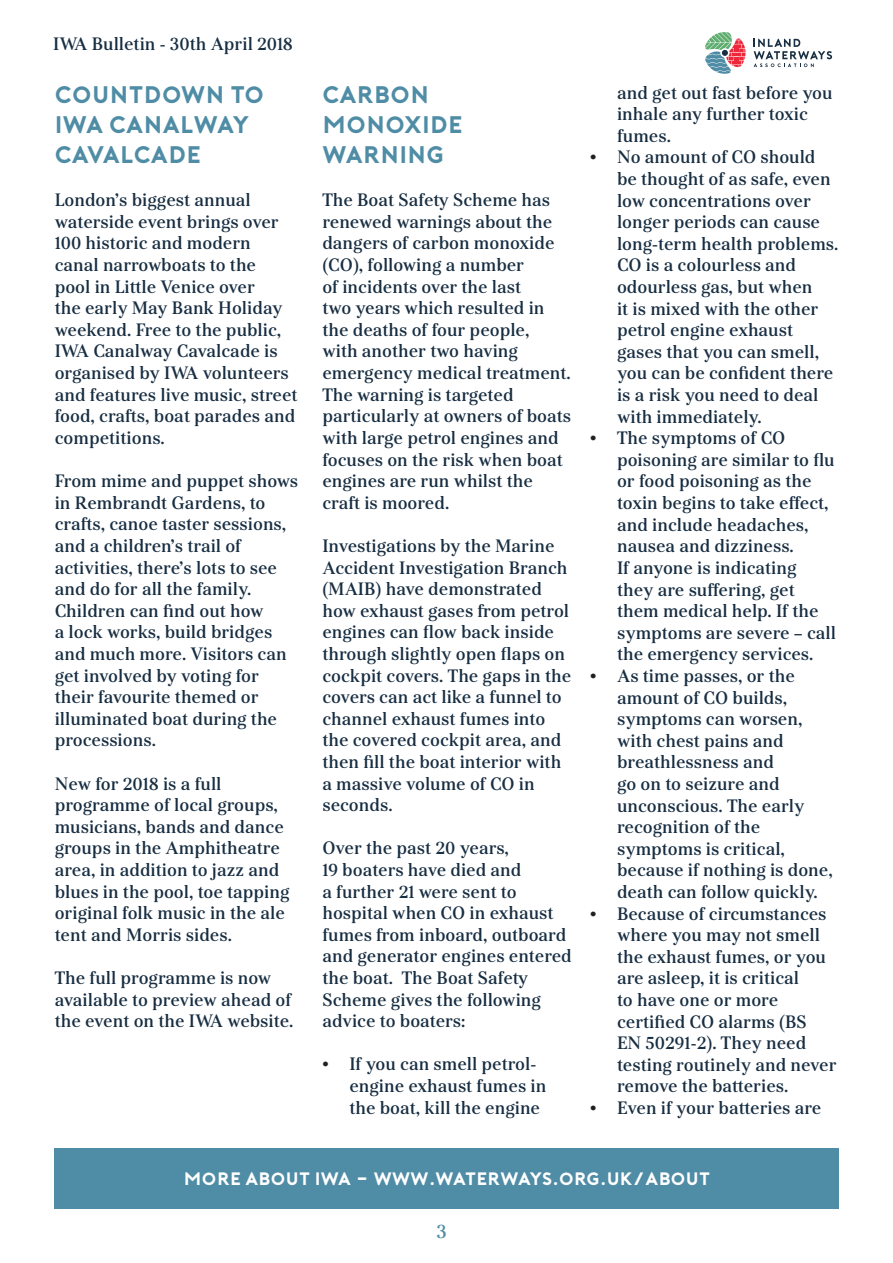
<style>
.page{position:relative;width:893px;height:1263px;background:#fff}
.page>*{position:absolute;margin:0;border:0;box-sizing:border-box;transform-origin:0 0}
.t1{font:700 24px/30px "Porter";color:#4f8ca5}
.t2{font:500 19.5px "Kostic Serif";color:#4f8ca5}
.t3{font:500 18px/21.6px "Kostic Serif";color:#182e42}
.t4{font:700 18px "Porter";color:#fff}
.s1{font-family:"Times";font-weight:400;color:#231f20}
</style>
<div class="page">
<div style="left:54px;top:1148px;width:785px;height:61px;background:#4f8ca5"></div>
<svg style="left:705px;top:32px;width:40px;height:42px"></svg>
<svg style="left:754px;top:39px;width:78px;height:28px"></svg>
<p class="t3" style="left:53px;top:33px;width:241px">IWA Bulletin - 30th April 2018</p>
<p class="t1" style="left:55px;top:80px;width:211px">COUNTDOWN TO<br>IWA CANALWAY<br>CAVALCADE</p>
<p class="t3" style="left:55px;top:189px;width:244px">London’s biggest annual waterside event brings over<br>100 historic and modern canal narrowboats to the<br>pool in Little Venice over<br>the early May Bank Holiday weekend. Free to the public,<br>IWA Canalway Cavalcade is organised by IWA volunteers and features live music, street food, crafts, boat parades and competitions.</p>
<p class="t3" style="left:55px;top:470px;width:245px">From mime and puppet shows in Rembrandt Gardens, to crafts, canoe taster sessions, and a children’s trail of activities, there’s lots to see and do for all the family.<br>Children can find out how<br>a lock works, build bridges and much more. Visitors can get involved by voting for their favourite themed or illuminated boat during the processions.</p>
<p class="t3" style="left:55px;top:773px;width:236px">New for 2018 is a full programme of local groups, musicians, bands and dance groups in the Amphitheatre area, in addition to jazz and blues in the pool, toe tapping original folk music in the ale tent and Morris sides.</p>
<p class="t3" style="left:55px;top:967px;width:240px">The full programme is now available to preview ahead of the event on the IWA website.</p>
<p class="t1" style="left:322px;top:80px;width:142px">CARBON<br>MONOXIDE<br>WARNING</p>
<p class="t3" style="left:322px;top:189px;width:250px">The Boat Safety Scheme has renewed warnings about the dangers of carbon monoxide (CO), following a number<br>of incidents over the last<br>two years which resulted in the deaths of four people,<br>with another two having emergency medical treatment.<br>The warning is targeted particularly at owners of boats with large petrol engines and focuses on the risk when boat engines are run whilst the craft is moored.</p>
<p class="t3" style="left:322px;top:535px;width:250px">Investigations by the Marine<br>Accident Investigation Branch (MAIB) have demonstrated how exhaust gases from petrol engines can flow back inside through slightly open flaps on cockpit covers. The gaps in the covers can act like a funnel to channel exhaust fumes into the covered cockpit area, and then fill the boat interior with a massive volume of CO in seconds.</p>
<p class="t3" style="left:322px;top:837px;width:251px">Over the past 20 years,<br>19 boaters have died and<br>a further 21 were sent to hospital when CO in exhaust fumes from inboard, outboard and generator engines entered the boat. The Boat Safety<br>Scheme gives the following advice to boaters:</p>
<p class="t3" style="left:349px;top:1053px;width:198px;text-indent:-27px"><span class="s1">•</span> If you can smell petrol&shy;engine exhaust fumes in the boat, kill the engine</p>
<p class="t3" style="left:617px;top:82px;width:217px">and get out fast before you inhale any further toxic fumes.</p>
<p class="t3" style="left:617px;top:147px;width:223px;text-indent:-27px"><span class="s1">•</span> No amount of CO should be thought of as safe, even low concentrations over longer periods can cause long-term health problems.<br>CO is a colourless and odourless gas, but when<br>it is mixed with the other petrol engine exhaust gases that you can smell, you can be confident there is a risk you need to deal with immediately.</p>
<p class="t3" style="left:617px;top:427px;width:221px;text-indent:-27px"><span class="s1">•</span> The symptoms of CO poisoning are similar to flu or food poisoning as the toxin begins to take effect, and include headaches, nausea and dizziness.<br>If anyone is indicating they are suffering, get them medical help. If the symptoms are severe – call the emergency services.</p>
<p class="t3" style="left:617px;top:665px;width:217px;text-indent:-27px"><span class="s1">•</span> As time passes, or the amount of CO builds, symptoms can worsen, with chest pains and breathlessness and<br>go on to seizure and unconscious. The early recognition of the symptoms is critical, because if nothing is done, death can follow quickly.</p>
<p class="t3" style="left:617px;top:903px;width:221px;text-indent:-27px"><span class="s1">•</span> Because of circumstances where you may not smell the exhaust fumes, or you are asleep, it is critical<br>to have one or more certified CO alarms (BS<br>EN 50291-2). They need testing routinely and never remove the batteries.</p>
<p class="t3" style="left:590px;top:1097px;width:233px"><span class="s1">•</span> Even if your batteries are</p>
<p class="t4" style="left:184px;top:1168px;width:528px">MORE ABOUT IWA - WWW.WATERWAYS.ORG.UK/ABOUT</p>
<p class="t2" style="left:437px;top:1219px;width:12px">3</p>
</div>
